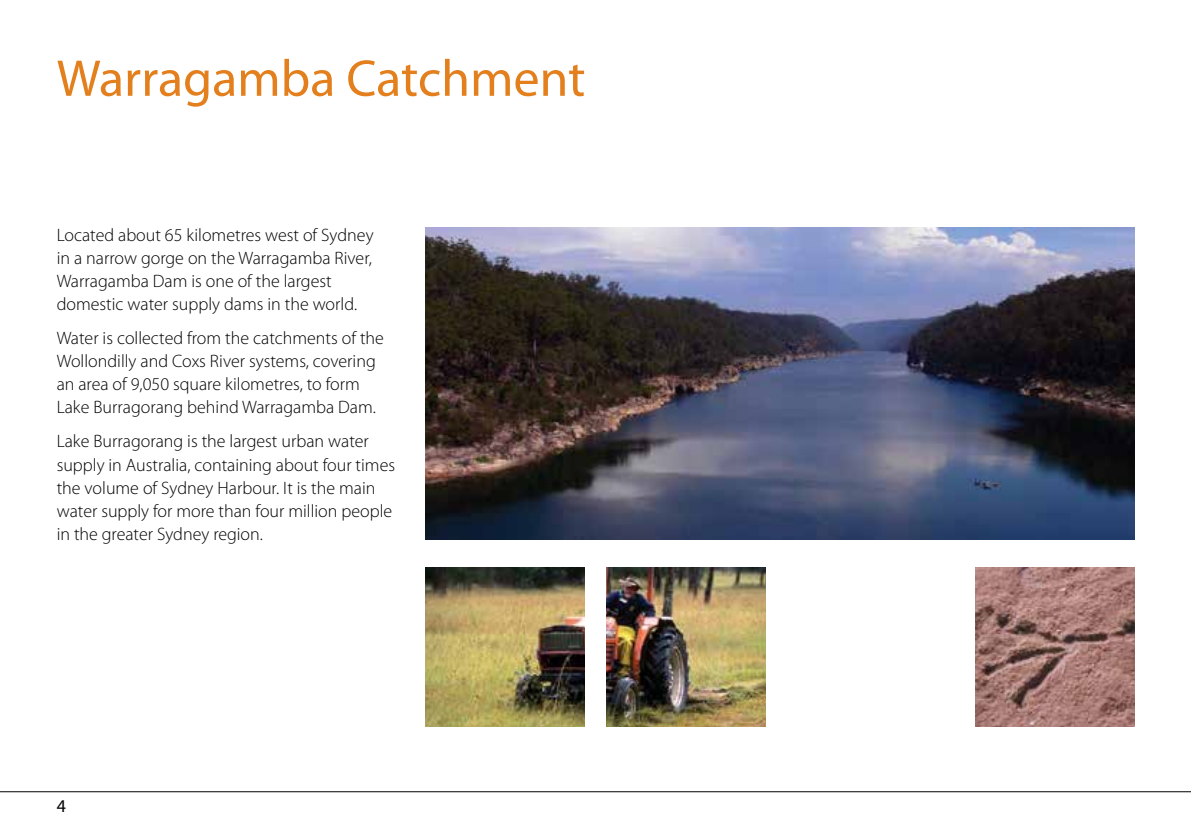
<style>
.page{position:relative;width:1191px;height:840px;background:#fff}
.page>*{position:absolute;margin:0;border:0;box-sizing:border-box;transform-origin:0 0}
.t1{font:52px "Myriad Pro";color:#e37f1c}
.t2{font:300 18px/23px "Myriad Pro";color:#000}
.t3{font:18px "Myriad Pro";color:#000}
</style>
<div class="page">
<hr style="left:0;top:790px;width:1191px;height:1px;background:#000">
<img style="left:425px;top:227px;width:709px;height:312px">
<img style="left:425px;top:567px;width:159px;height:159px">
<img style="left:975px;top:567px;width:159px;height:159px">
<img style="left:607px;top:567px;width:158px;height:159px">
<h1 class="t1" style="left:57px;top:50px;width:530px">Warragamba Catchment</h1>
<p class="t2" style="left:57px;top:223px;width:318px">Located about 65 kilometres west of Sydney in a narrow gorge on the Warragamba River, Warragamba Dam is one of the largest domestic water supply dams in the world.</p>
<p class="t2" style="left:57px;top:326px;width:329px">Water is collected from the catchments of the Wollondilly and Coxs River systems, covering an area of 9,050 square kilometres, to form Lake Burragorang behind Warragamba Dam.</p>
<p class="t2" style="left:57px;top:430px;width:340px">Lake Burragorang is the largest urban water supply in Australia, containing about four times the volume of Sydney Harbour. It is the main water supply for more than four million people in the greater Sydney region.</p>
<p class="t3" style="left:57px;top:795px;width:11px">4</p>
</div>
